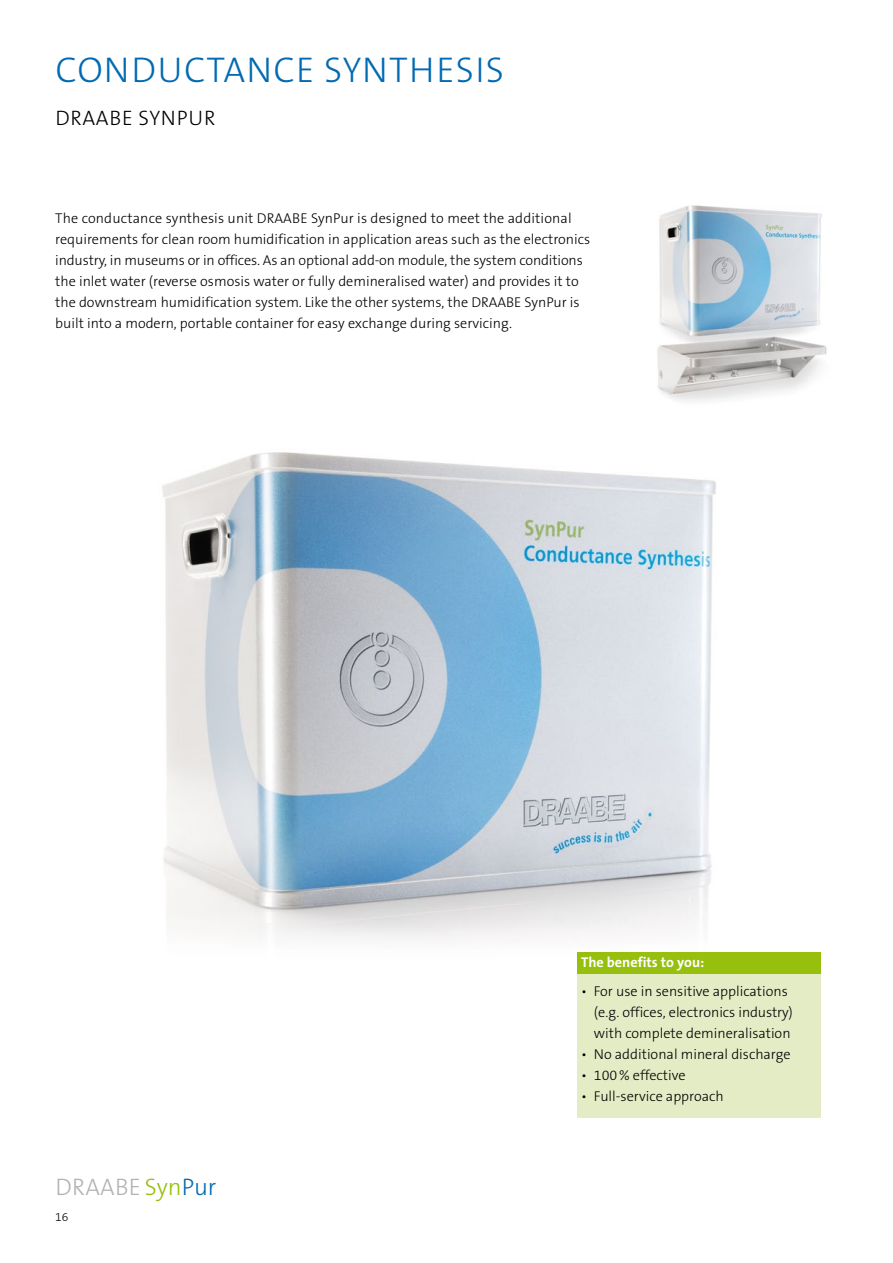
<style>
.page{position:relative;width:893px;height:1263px;background:#fff}
.page>*{position:absolute;margin:0;border:0;box-sizing:border-box;transform-origin:0 0}
.t1{font:300 36px "The Sans B W3";letter-spacing:.035em;color:#006ab3}
.t2{font:300 24px "The Sans B W3";color:#b1b3b4}
.t3{font:300 21px "The Sans B W3";letter-spacing:.035em;color:#000}
.t4{font:300 14.25px/21px "The Sans B W3";color:#000}
.t5{font:700 14.25px "The Sans B W7";color:#fff}
.t6{font:300 12px "The Sans B W3";color:#000}
.s1{color:#97bf0d}
.s2{color:#006ab3}
</style>
<div class="page">
<img style="left:162px;top:452px;width:554px;height:488px">
<div style="left:577px;top:952px;width:244px;height:166px;background:#e3ecc5"></div>
<div style="left:577px;top:952px;width:244px;height:22px;background:#97bf0d"></div>
<img style="left:657px;top:205px;width:170px;height:196px">
<h1 class="t1" style="left:56px;top:47px;width:450px">CONDUCTANCE SYNTHESIS</h1>
<h3 class="t3" style="left:55px;top:105px;width:162px">DRAABE SYNPUR</h3>
<p class="t4" style="left:55px;top:208px;width:537px">The conductance synthesis unit DRAABE SynPur is designed to meet the additional requirements for clean room humidification in application areas such as the electronics industry, in museums or in offices. As an optional add-on module, the system conditions the inlet water (reverse osmosis water or fully demineralised water) and provides it to the downstream humidification system. Like the other systems, the DRAABE SynPur is built into a modern, portable container for easy exchange during servicing.</p>
<h2 class="t2" style="left:55px;top:1171px;width:162px">DRAABE <span class="s1">Syn</span><span class="s2">Pur</span></h2>
<p class="t6" style="left:55px;top:1209px;width:15px">16</p>
<p class="t5" style="left:581px;top:953px;width:125px">The benefits to you:</p>
<p class="t4" style="left:594px;top:981px;width:200px;text-indent:-13px">• For use in sensitive applications (e.g. offices, electronics industry) with complete demineralisation</p>
<p class="t4" style="left:581px;top:1044px;width:211px">• No additional mineral discharge</p>
<p class="t4" style="left:581px;top:1065px;width:106px">• 100% effective</p>
<p class="t4" style="left:581px;top:1086px;width:144px">• Full-service approach</p>
</div>
